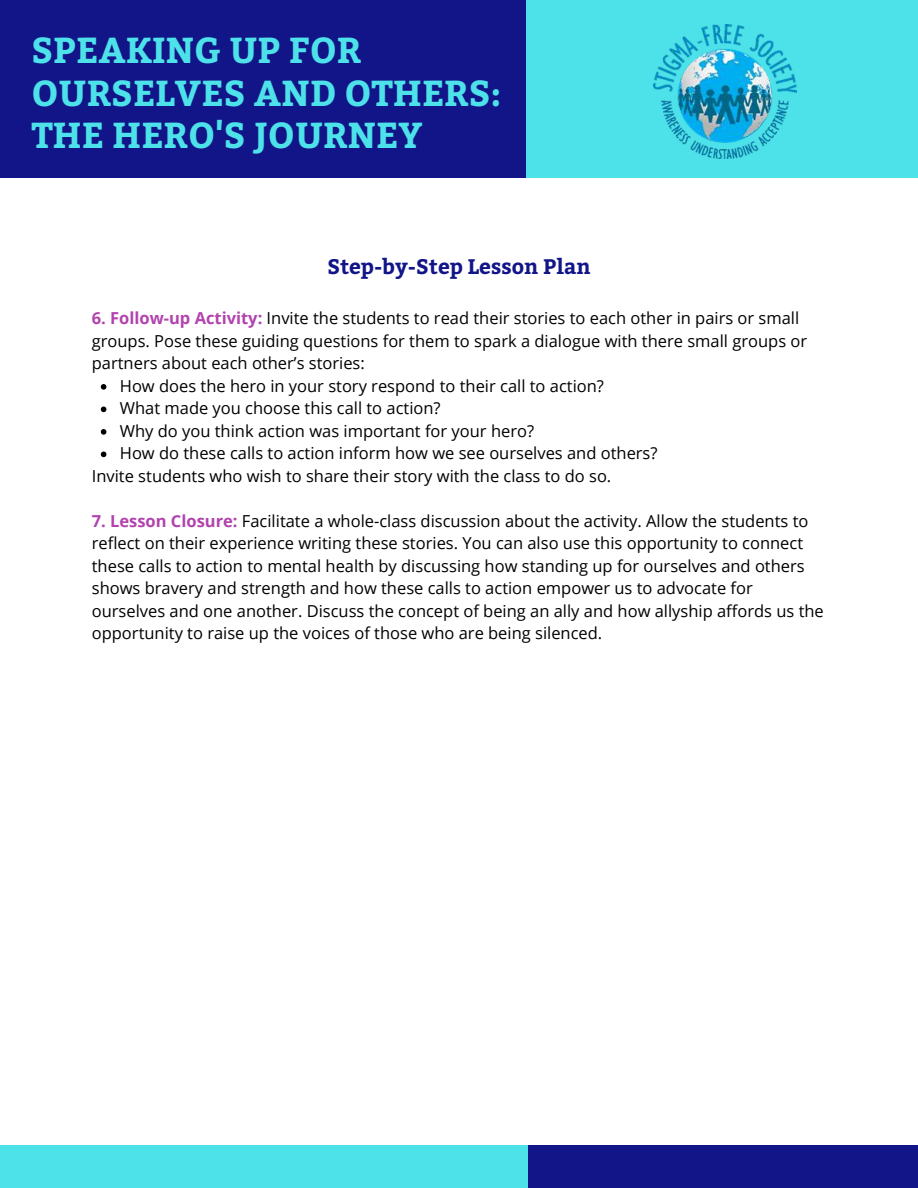
<style>
.page{position:relative;width:918px;height:1188px;background:#fff}
.page>*{position:absolute;margin:0;border:0;box-sizing:border-box;transform-origin:0 0}
.t1{font:700 36px/42.8px "Bitter";color:#4de1e9}
.t2{font:700 21px "Bitter";color:#121588}
.t3{font:16.5px/22.5px "Open Sans";color:#000}
.s1{font-weight:700;color:#b242ae}
</style>
<div class="page">
<div style="left:525px;top:0;width:393px;height:178px;background:#4de1e9"></div>
<div style="left:0;top:0;width:525px;height:178px;background:#121588"></div>
<div style="left:525px;top:1145px;width:393px;height:43px;background:#121588"></div>
<div style="left:0;top:1145px;width:528px;height:43px;background:#4de1e9"></div>
<img style="left:653px;top:25px;width:143px;height:134px">
<svg style="left:101px;top:384px;width:5px;height:6px"></svg>
<svg style="left:101px;top:407px;width:5px;height:5px"></svg>
<svg style="left:101px;top:429px;width:5px;height:6px"></svg>
<svg style="left:101px;top:452px;width:5px;height:5px"></svg>
<h1 class="t1" style="left:31px;top:29px;width:472px">SPEAKING UP FOR<br>OURSELVES AND OTHERS:<br>THE HERO'S JOURNEY</h1>
<p class="t2" style="left:327px;top:254px;width:265px">Step-by-Step Lesson Plan</p>
<p class="t3" style="left:92px;top:307px;width:717px"><span class="s1">6. Follow-up Activity:</span> Invite the students to read their stories to each other in pairs or small groups. Pose these guiding questions for them to spark a dialogue with there small groups or partners about each other’s stories:</p>
<p class="t3" style="left:120px;top:374px;width:539px">How does the hero in your story respond to their call to action?<br>What made you choose this call to action?<br>Why do you think action was important for your hero?<br>How do these calls to action inform how we see ourselves and others?</p>
<p class="t3" style="left:92px;top:464px;width:521px">Invite students who wish to share their story with the class to do so.</p>
<p class="t3" style="left:92px;top:509px;width:734px"><span class="s1">7. Lesson Closure:</span> Facilitate a whole-class discussion about the activity. Allow the students to reflect on their experience writing these stories. You can also use this opportunity to connect these calls to action to mental health by discussing how standing up for ourselves and others shows bravery and strength and how these calls to action empower us to advocate for ourselves and one another. Discuss the concept of being an ally and how allyship affords us the opportunity to raise up the voices of those who are being silenced.</p>
</div>
